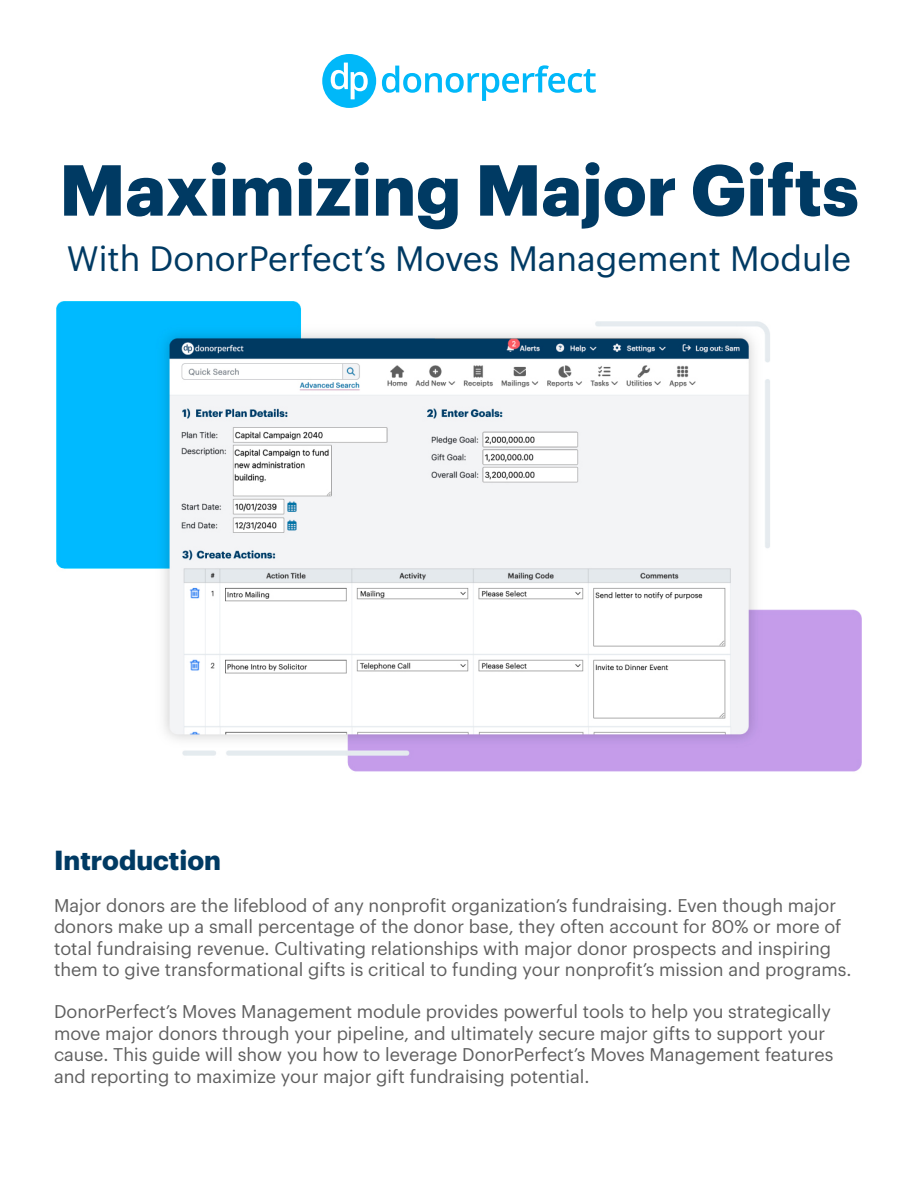
<style>
.page{position:relative;width:918px;height:1188px;background:#fff}
.page>*{position:absolute;margin:0;border:0;box-sizing:border-box;transform-origin:0 0}
.t1{font:700 70.5px "Graphik";color:#003a63}
.t2{font:34.5px "Graphik";color:#003a63}
.t3{font:700 27px "Graphik";color:#003a63}
.t4{font:18px/21.6px "Graphik";color:#5f5f5f}
</style>
<div class="page">
<svg style="left:322px;top:54px;width:54px;height:54px"></svg>
<svg style="left:382px;top:65px;width:214px;height:36px"></svg>
<img style="left:56px;top:301px;width:806px;height:471px">
<h1 class="t1" style="left:59px;top:136px;width:801px">Maximizing Major Gifts</h1>
<h2 class="t2" style="left:67px;top:232px;width:786px">With DonorPerfect’s Moves Management Module</h2>
<h3 class="t3" style="left:54px;top:839px;width:169px">Introduction</h3>
<p class="t4" style="left:54px;top:893px;width:799px">Major donors are the lifeblood of any nonprofit organization’s fundraising. Even though major donors make up a small percentage of the donor base, they often account for 80% or more of total fundraising revenue. Cultivating relationships with major donor prospects and inspiring them to give transformational gifts is critical to funding your nonprofit’s mission and programs.</p>
<p class="t4" style="left:54px;top:999px;width:781px">DonorPerfect’s Moves Management module provides powerful tools to help you strategically move major donors through your pipeline, and ultimately secure major gifts to support your cause. This guide will show you how to leverage DonorPerfect’s Moves Management features and reporting to maximize your major gift fundraising potential.</p>
</div>
